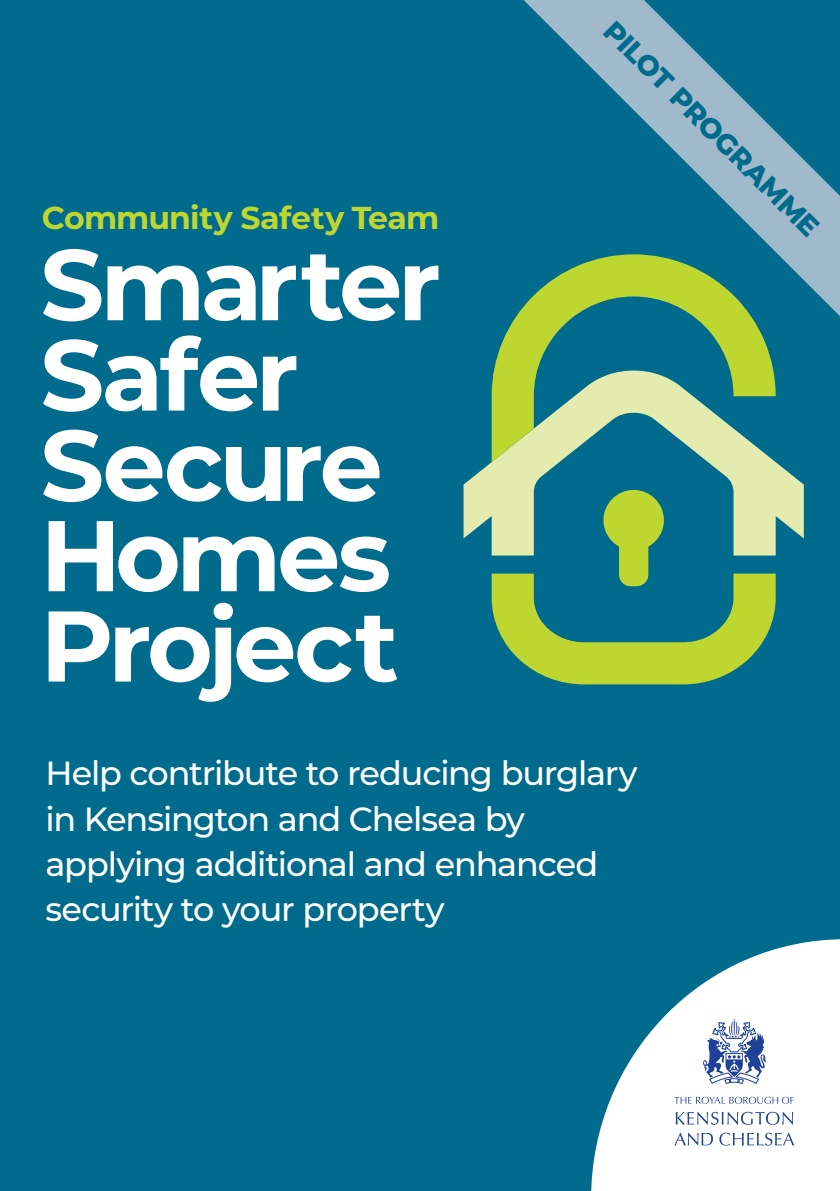
<style>
.page{position:relative;width:840px;height:1191px;background:#fff}
.page>*{position:absolute;margin:0;border:0;box-sizing:border-box;transform-origin:0 0}
.t1{font:700 100.2px/90.2px "Montserrat";letter-spacing:-.04em;color:#fff}
.t2{font:500 33.6px/45.2px "Montserrat";letter-spacing:-.035em;color:#fff}
.t3{font:700 31.6px "Montserrat";letter-spacing:-.025em;color:#bed630}
.t4{font:800 28px "Montserrat";color:#006b8c}
</style>
<div class="page">
<div style="left:0;top:0;width:839px;height:1191px;background:#006b8c"></div>
<svg style="left:491px;top:555px;width:284px;height:129px"></svg>
<svg style="left:463px;top:384px;width:340px;height:171px"></svg>
<svg style="left:491px;top:307px;width:284px;height:155px"></svg>
<svg style="left:523px;top:0;width:316px;height:316px"></svg>
<svg style="left:591px;top:939px;width:248px;height:252px;fill:#fff"></svg>
<svg style="left:675px;top:1111px;width:117px;height:13px"></svg>
<svg style="left:674px;top:1132px;width:38px;height:13px"></svg>
<svg style="left:719px;top:1132px;width:74px;height:13px"></svg>
<svg style="left:674px;top:1096px;width:119px;height:7px"></svg>
<svg style="left:701px;top:1019px;width:66px;height:66px"></svg>
<p class="t3" style="left:42px;top:195px;width:398px">Community Safety Team</p>
<h1 class="t1" style="left:40px;top:234px;width:402px">Smarter<br>Safer<br>Secure<br>Homes<br>Project</h1>
<p class="t4" style="left:622px;top:11px;width:293px;rotate:45deg">PILOT PROGRAMME</p>
<p class="t2" style="left:45px;top:749px;width:593px">Help contribute to reducing burglary in Kensington and Chelsea by applying additional and enhanced security to your property</p>
</div>
